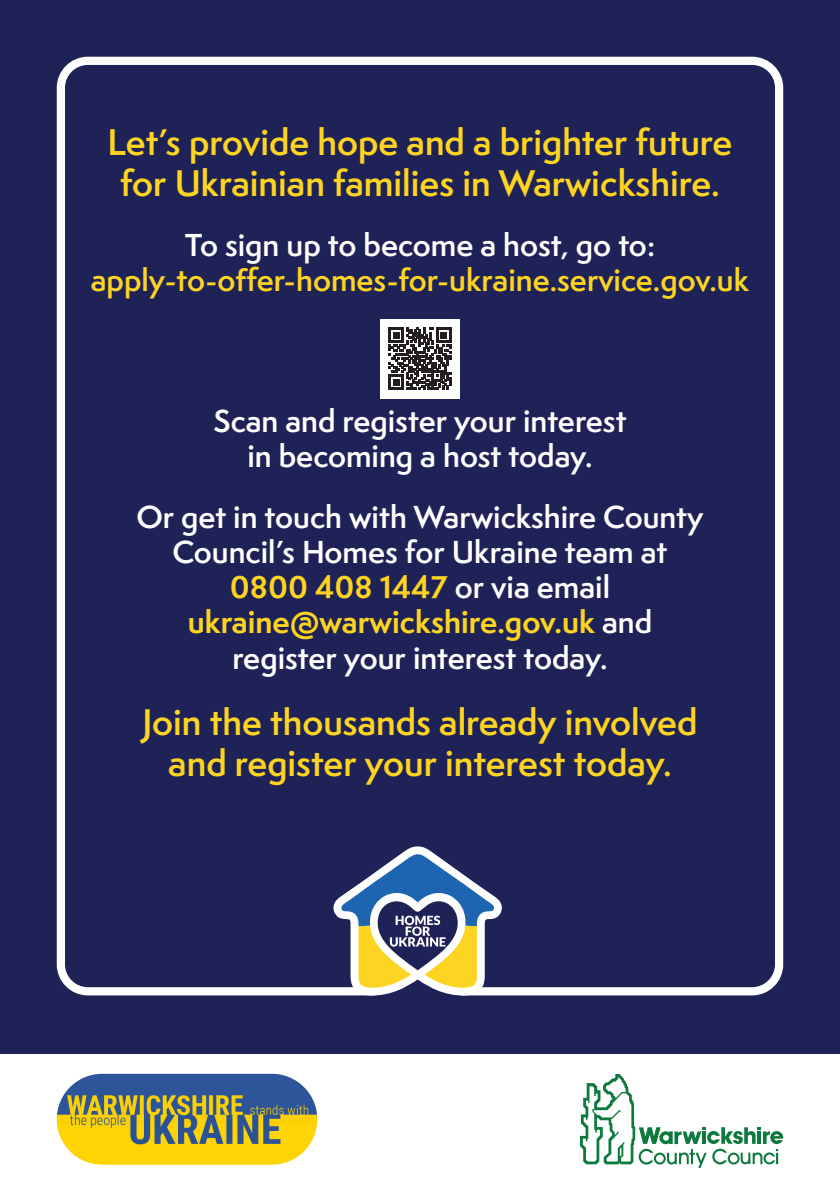
<style>
.page{position:relative;width:840px;height:1191px;background:#fff}
.page>*{position:absolute;margin:0;border:0;box-sizing:border-box;transform-origin:0 0}
.t1{font:600 34px/40.8px "Semplicita Pro";color:#fcd421;text-align:center}
.t2{font:600 29.2px/35.2px "Semplicita Pro";color:#fff;text-align:center}
.t3{font:600 29.2px/35px "Semplicita Pro";color:#fcd421;text-align:center}
.s1{color:#fff}
.s2{font-weight:700;color:#fcd421}
</style>
<div class="page">
<div style="left:0;top:0;width:839px;height:1053px;background:#1f2256"></div>
<div style="left:57px;top:57px;width:725px;height:938px;border:8px solid #fff;border-radius:27px"></div>
<svg style="left:333px;top:846px;width:169px;height:149px"></svg>
<svg style="left:579px;top:1074px;width:203px;height:93px"></svg>
<img style="left:57px;top:1073px;width:260px;height:91px">
<div style="left:380px;top:319px;width:79px;height:79px;background:#fff"></div>
<svg style="left:388px;top:327px;width:63px;height:63px"></svg>
<p class="t1" style="left:107px;top:121px;width:626px">Let’s provide hope and a brighter future for Ukrainian families in Warwickshire.</p>
<p class="t3" style="left:91px;top:227px;width:659px"><span class="s1">To sign up to become a host, go to: </span>apply-to-offer-homes-for-ukraine.service.gov.uk</p>
<p class="t2" style="left:213px;top:403px;width:414px">Scan and register your interest in becoming a host today.</p>
<p class="t2" style="left:136px;top:499px;width:568px">Or get in touch with Warwickshire County Council’s Homes for Ukraine team at <span class="s2">0800 408 1447</span> or via email <span class="s2">ukraine@warwickshire.gov.uk</span> and register your interest today.</p>
<p class="t1" style="left:142px;top:701px;width:556px">Join the thousands already involved and register your interest today.</p>
</div>
